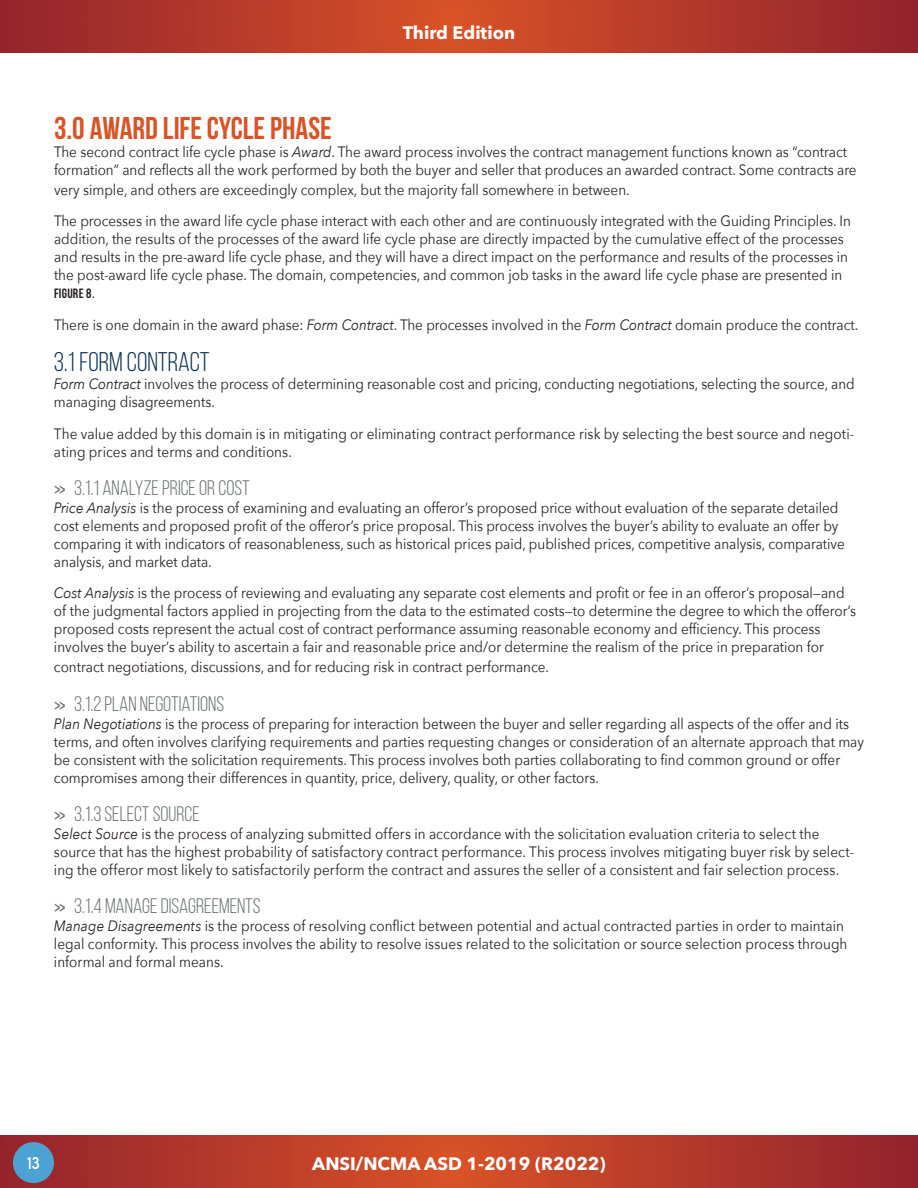
<style>
.page{position:relative;width:918px;height:1188px;background:#fff}
.page>*{position:absolute;margin:0;border:0;box-sizing:border-box;transform-origin:0 0}
.Sub_01{font:700 31.5px "Bebas Neue";color:#d95327}
.Sub_02{font:27px "Bebas Neue";color:#093355}
.t1{font:21px "Bebas Neue";color:#6d6f71}
.t2{font:700 18px "Avenir Next";color:#fff}
.Text{font:15px/18px "Avenir Next";color:#231f20;scale:.9 1}
.Bullet_01{font:15px/18px "Avenir Next";color:#231f20;scale:.9 1}
.t3{font:15px "LEMONMILK";color:#fff;scale:.9 1}
.t4{font:700 13.5px "Bebas Neue";letter-spacing:.02em;color:#231f20}
.s1{font-style:italic}
.s2{font-family:"Avenir Next";font-weight:400;font-size:15px}
.s3{font-family:"Freight Macro Pro";font-weight:500}
</style>
<div class="page">
<svg style="left:0;top:0;width:918px;height:53px;background:#b53a2a"></svg>
<svg style="left:0;top:1135px;width:918px;height:53px;background:#b53a2a"></svg>
<div style="left:13px;top:1142px;width:41px;height:41px;background:#4ca2d3;border-radius:50%"></div>
<p class="t2" style="left:403px;top:17px;width:114px">Third Edition</p>
<p class="Sub_01" style="left:54px;top:111px;width:279px">3.0 AWARD LIFE CYCLE PHASE</p>
<p class="Text" style="left:54px;top:142px;width:893px">The second contract life cycle phase is <span class="s1">Award</span>. The award process involves the contract management functions known as “contract formation” and reflects all the work performed by both the buyer and seller that produces an awarded contract. Some contracts are</p>
<p class="Text" style="left:54px;top:180px;width:641px">very simple, and others are exceedingly complex, but the majority fall somewhere in between.</p>
<p class="Text" style="left:54px;top:212px;width:887px">The processes in the award life cycle phase interact with each other and are continuously integrated with the Guiding Principles. In addition, the results of the processes of the award life cycle phase are directly impacted by the cumulative effect of the processes and results in the pre-award life cycle phase, and they will have a direct impact on the performance and results of the processes in the post-award life cycle phase. The domain, competencies, and common job tasks in the award life cycle phase are presented in</p>
<p class="t4" style="left:54px;top:286px;width:43px">FIGURE 8<span class="s2">.</span></p>
<p class="Text" style="left:54px;top:315px;width:895px">There is one domain in the award phase: <span class="s1">Form Contract</span>. The processes involved in the <span class="s1">Form Contract</span> domain produce the contract.</p>
<p class="Sub_02" style="left:54px;top:347px;width:157px">3.1 FORM CONTRACT</p>
<p class="Bullet_01" style="left:54px;top:374px;width:891px"><span class="s1">Form Contract</span> involves the process of determining reasonable cost and pricing, conducting negotiations, selecting the source, and managing disagreements.</p>
<p class="Text" style="left:54px;top:424px;width:891px">The value added by this domain is in mitigating or eliminating contract performance risk by selecting the best source and negoti&shy;ating prices and terms and conditions.</p>
<p class="t1" style="left:54px;top:477px;width:197px"><span class="s3">»</span> 3.1.1 ANALYZE PRICE OR COST</p>
<p class="Text" style="left:54px;top:498px;width:880px"><span class="s1">Price Analysis</span> is the process of examining and evaluating an offeror’s proposed price without evaluation of the separate detailed cost elements and proposed profit of the offeror’s price proposal. This process involves the buyer’s ability to evaluate an offer by comparing it with indicators of reasonableness, such as historical prices paid, published prices, competitive analysis, comparative analysis, and market data.</p>
<p class="Text" style="left:54px;top:584px;width:893px"><span class="s1">Cost Analysis</span> is the process of reviewing and evaluating any separate cost elements and profit or fee in an offeror’s proposal—and of the judgmental factors applied in projecting from the data to the estimated costs—to determine the degree to which the offeror’s proposed costs represent the actual cost of contract performance assuming reasonable economy and efficiency. This process involves the buyer’s ability to ascertain a fair and reasonable price and/or determine the realism of the price in preparation for</p>
<p class="Text" style="left:54px;top:657px;width:552px">contract negotiations, discussions, and for reducing risk in contract performance.</p>
<p class="t1" style="left:54px;top:692px;width:172px"><span class="s3">»</span> 3.1.2 PLAN NEGOTIATIONS</p>
<p class="Text" style="left:54px;top:714px;width:902px"><span class="s1">Plan Negotiations</span> is the process of preparing for interaction between the buyer and seller regarding all aspects of the offer and its terms, and often involves clarifying requirements and parties requesting changes or consideration of an alternate approach that may be consistent with the solicitation requirements. This process involves both parties collaborating to find common ground or offer compromises among their differences in quantity, price, delivery, quality, or other factors.</p>
<p class="t1" style="left:54px;top:802px;width:147px"><span class="s3">»</span> 3.1.3 SELECT SOURCE</p>
<p class="Text" style="left:54px;top:824px;width:890px"><span class="s1">Select Source</span> is the process of analyzing submitted offers in accordance with the solicitation evaluation criteria to select the source that has the highest probability of satisfactory contract performance. This process involves mitigating buyer risk by select&shy;ing the offeror most likely to satisfactorily perform the contract and assures the seller of a consistent and fair selection process.</p>
<p class="t1" style="left:54px;top:895px;width:208px"><span class="s3">»</span> 3.1.4 MANAGE DISAGREEMENTS</p>
<p class="Text" style="left:54px;top:916px;width:883px"><span class="s1">Manage Disagreements</span> is the process of resolving conflict between potential and actual contracted parties in order to maintain legal conformity. This process involves the ability to resolve issues related to the solicitation or source selection process through informal and formal means.</p>
<p class="t3" style="left:27px;top:1153px;width:16px">13</p>
<p class="t2" style="left:312px;top:1148px;width:295px">ANSI/NCMA ASD 1-2019 (R2022)</p>
</div>
